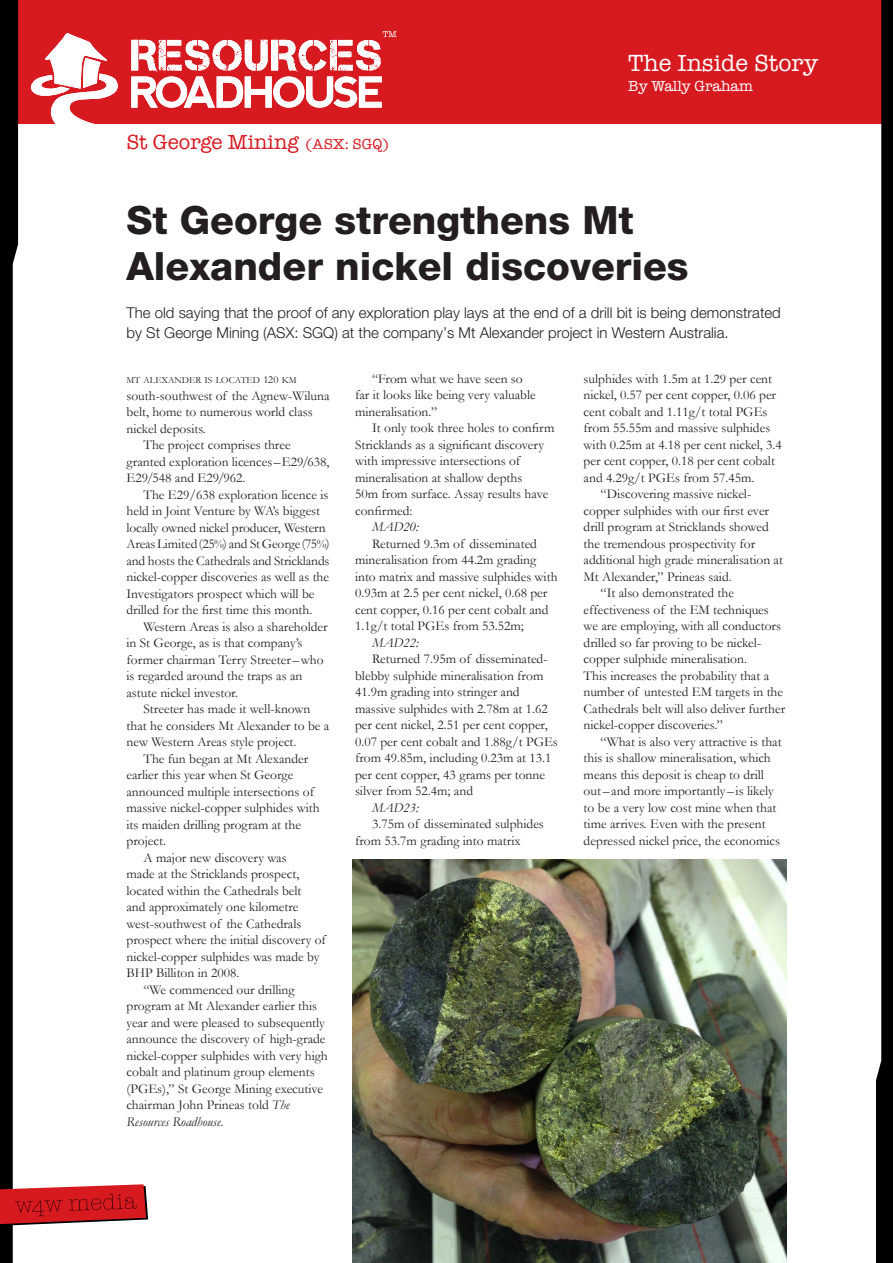
<style>
.page{position:relative;width:893px;height:1263px;background:#fff}
.page>*{position:absolute;margin:0;border:0;box-sizing:border-box;transform-origin:0 0}
.t1{font:800 39px/46.5px "Helvetica Neue";color:#231f20}
.t2{font:24px "American Typewriter";color:#fff}
.t3{font:21px "American Typewriter";color:#d71920}
.t4{font:300 15px/19.5px "Helvetica Neue";color:#231f20}
.t5{font:15px "American Typewriter";color:#fff}
.t6{font:13.5px/16.5px "Garamond";color:#231f20}
.t7{font:italic 13.5px "Garamond";color:#231f20}
.t8{font:9.45px "Garamond";color:#231f20}
.s1{font-size:15px}
.s2{font-size:10.8px}
.s3{font-size:12.9px}
.s4{font-style:italic}
.s5{font-style:normal}
</style>
<div class="page">
<div style="left:0;top:0;width:893px;height:123px;background:#d71920"></div>
<svg style="left:876px;top:0;width:17px;height:1263px"></svg>
<svg style="left:0;top:0;width:397px;height:1263px"></svg>
<img style="left:353px;top:859px;width:434px;height:404px">
<h3 class="t3" style="left:126px;top:126px;width:264px">St George Mining <span class="s1">(ASX: SGQ)</span></h3>
<h2 class="t2" style="left:628px;top:44px;width:192px">The Inside Story</h2>
<p class="t5" style="left:628px;top:74px;width:126px">By Wally Graham</p>
<h1 class="t1" style="left:126px;top:197px;width:563px">St George strengthens Mt<br>Alexander nickel discoveries</h1>
<p class="t4" style="left:126px;top:303px;width:656px">The old saying that the proof of any exploration play lays at the end of a drill bit is being demonstrated by St George Mining (ASX: SGQ) at the company’s Mt Alexander project in Western Australia.</p>
<p class="t8" style="left:126px;top:374px;width:172px">MT ALEXANDER IS LOCATED <span class="s2">120</span> KM</p>
<p class="t6" style="left:127px;top:387px;width:204px">south-southwest of the Agnew-Wiluna</p>
<p class="t6" style="left:127px;top:403px;width:188px">belt, home to numerous world class</p>
<p class="t6" style="left:127px;top:420px;width:81px">nickel deposits.</p>
<p class="t6" style="left:144px;top:436px;width:149px">The project comprises three</p>
<p class="t6" style="left:127px;top:453px;width:205px">granted exploration licences–E29/638,</p>
<p class="t6" style="left:127px;top:469px;width:121px">E29/548 and E29/962.</p>
<p class="t6" style="left:144px;top:486px;width:186px">The E29/638 exploration licence is</p>
<p class="t6" style="left:127px;top:502px;width:195px">held in Joint Venture by WA’s biggest</p>
<p class="t6" style="left:127px;top:519px;width:201px">locally owned nickel producer, Western</p>
<p class="t6" style="left:127px;top:535px;width:205px">Areas Limited <span class="s3">(</span>25<span class="s3">%)</span> and St George <span class="s3">(</span>75<span class="s3">%)</span></p>
<p class="t6" style="left:126px;top:552px;width:205px">and hosts the Cathedrals and Stricklands</p>
<p class="t6" style="left:126px;top:568px;width:204px">nickel-copper discoveries as well as the</p>
<p class="t6" style="left:126px;top:585px;width:190px">Investigators prospect which will be</p>
<p class="t6" style="left:126px;top:601px;width:187px">drilled for the first time this month.</p>
<p class="t6" style="left:144px;top:618px;width:186px">Western Areas is also a shareholder</p>
<p class="t6" style="left:126px;top:634px;width:178px">in St George, as is that company’s</p>
<p class="t6" style="left:126px;top:651px;width:199px">former chairman Terry Streeter–who</p>
<p class="t6" style="left:126px;top:667px;width:177px">is regarded around the traps as an</p>
<p class="t6" style="left:126px;top:684px;width:113px">astute nickel investor.</p>
<p class="t6" style="left:144px;top:700px;width:168px">Streeter has made it well-known</p>
<p class="t6" style="left:126px;top:717px;width:204px">that he considers Mt Alexander to be a</p>
<p class="t6" style="left:126px;top:733px;width:172px">new Western Areas style project.</p>
<p class="t6" style="left:144px;top:750px;width:166px">The fun began at Mt Alexander</p>
<p class="t6" style="left:126px;top:766px;width:168px">earlier this year when St George</p>
<p class="t6" style="left:126px;top:783px;width:189px">announced multiple intersections of</p>
<p class="t6" style="left:126px;top:799px;width:195px">massive nickel-copper sulphides with</p>
<p class="t6" style="left:126px;top:816px;width:176px">its maiden drilling program at the</p>
<p class="t6" style="left:126px;top:832px;width:41px">project.</p>
<p class="t6" style="left:144px;top:849px;width:145px">A major new discovery was</p>
<p class="t6" style="left:126px;top:865px;width:174px">made at the Stricklands prospect,</p>
<p class="t6" style="left:126px;top:882px;width:177px">located within the Cathedrals belt</p>
<p class="t6" style="left:126px;top:898px;width:174px">and approximately one kilometre</p>
<p class="t6" style="left:126px;top:915px;width:176px">west-southwest of the Cathedrals</p>
<p class="t6" style="left:126px;top:931px;width:201px">prospect where the initial discovery of</p>
<p class="t6" style="left:126px;top:948px;width:195px">nickel-copper sulphides was made by</p>
<p class="t6" style="left:126px;top:964px;width:114px">BHP Billiton in 2008.</p>
<p class="t6" style="left:144px;top:981px;width:153px">“We commenced our drilling</p>
<p class="t6" style="left:126px;top:997px;width:192px">program at Mt Alexander earlier this</p>
<p class="t6" style="left:126px;top:1014px;width:200px">year and were pleased to subsequently</p>
<p class="t6" style="left:126px;top:1030px;width:201px">announce the discovery of high-grade</p>
<p class="t6" style="left:126px;top:1047px;width:203px">nickel-copper sulphides with very high</p>
<p class="t6" style="left:126px;top:1063px;width:190px">cobalt and platinum group elements</p>
<p class="t6" style="left:126px;top:1080px;width:198px">(PGEs),” St George Mining executive</p>
<p class="t6" style="left:126px;top:1096px;width:165px">chairman John Prineas told <span class="s4">The</span></p>
<p class="t7" style="left:126px;top:1113px;width:99px">Resources Roadhouse<span class="s5">.</span></p>
<p class="t6" style="left:355px;top:370px;width:182px;text-indent:17px">“From what we have seen so far it looks like being very valuable mineralisation.”</p>
<p class="t6" style="left:355px;top:420px;width:201px;text-indent:17px">It only took three holes to confirm<br>Stricklands as a significant discovery with impressive intersections of mineralisation at shallow depths<br>50m from surface. Assay results have confirmed:</p>
<p class="t7" style="left:372px;top:519px;width:48px">MAD20:</p>
<p class="t6" style="left:355px;top:535px;width:204px;text-indent:17px">Returned 9.3m of disseminated mineralisation from 44.2m grading into matrix and massive sulphides with 0.93m at 2.5 per cent nickel, 0.68 per cent copper, 0.16 per cent cobalt and 1.1g/t total PGEs from 53.52m;</p>
<p class="t7" style="left:372px;top:635px;width:48px">MAD22:</p>
<p class="t6" style="left:355px;top:651px;width:204px;text-indent:17px">Returned 7.95m of disseminated&shy;blebby sulphide mineralisation from 41.9m grading into stringer and massive sulphides with 2.78m at 1.62 per cent nickel, 2.51 per cent copper, 0.07 per cent cobalt and 1.88g/t PGEs from 49.85m, including 0.23m at 13.1 per cent copper, 43 grams per tonne silver from 52.4m; and</p>
<p class="t7" style="left:372px;top:799px;width:48px">MAD23:</p>
<p class="t6" style="left:355px;top:816px;width:190px;text-indent:17px">3.75m of disseminated sulphides from 53.7m grading into matrix</p>
<p class="t6" style="left:584px;top:370px;width:190px">sulphides with 1.5m at 1.29 per cent</p>
<p class="t6" style="left:584px;top:387px;width:194px">nickel, 0.57 per cent copper, 0.06 per</p>
<p class="t6" style="left:584px;top:403px;width:185px">cent cobalt and 1.11g/t total PGEs</p>
<p class="t6" style="left:584px;top:420px;width:188px">from 55.55m and massive sulphides</p>
<p class="t6" style="left:584px;top:436px;width:200px">with 0.25m at 4.18 per cent nickel, 3.4</p>
<p class="t6" style="left:584px;top:453px;width:193px">per cent copper, 0.18 per cent cobalt</p>
<p class="t6" style="left:584px;top:469px;width:172px">and 4.29g/t PGEs from 57.45m.</p>
<p class="t6" style="left:601px;top:486px;width:152px">“Discovering massive nickel-</p>
<p class="t6" style="left:584px;top:502px;width:187px">copper sulphides with our first ever</p>
<p class="t6" style="left:584px;top:519px;width:187px">drill program at Stricklands showed</p>
<p class="t6" style="left:584px;top:535px;width:173px">the tremendous prospectivity for</p>
<p class="t6" style="left:584px;top:552px;width:201px">additional high grade mineralisation at</p>
<p class="t6" style="left:584px;top:568px;width:150px">Mt Alexander,” Prineas said.</p>
<p class="t6" style="left:601px;top:585px;width:135px">“It also demonstrated the</p>
<p class="t6" style="left:584px;top:601px;width:187px">effectiveness of the EM techniques</p>
<p class="t6" style="left:584px;top:618px;width:199px">we are employing, with all conductors</p>
<p class="t6" style="left:584px;top:634px;width:179px">drilled so far proving to be nickel-</p>
<p class="t6" style="left:584px;top:651px;width:165px">copper sulphide mineralisation.</p>
<p class="t6" style="left:584px;top:667px;width:187px">This increases the probability that a</p>
<p class="t6" style="left:584px;top:684px;width:201px">number of untested EM targets in the</p>
<p class="t6" style="left:584px;top:700px;width:203px">Cathedrals belt will also deliver further</p>
<p class="t6" style="left:584px;top:717px;width:141px">nickel-copper discoveries.”</p>
<p class="t6" style="left:601px;top:733px;width:183px">“What is also very attractive is that</p>
<p class="t6" style="left:584px;top:750px;width:189px">this is shallow mineralisation, which</p>
<p class="t6" style="left:584px;top:766px;width:182px">means this deposit is cheap to drill</p>
<p class="t6" style="left:584px;top:783px;width:192px">out–and more importantly–is likely</p>
<p class="t6" style="left:584px;top:799px;width:194px">to be a very low cost mine when that</p>
<p class="t6" style="left:584px;top:816px;width:183px">time arrives. Even with the present</p>
<p class="t6" style="left:584px;top:832px;width:198px">depressed nickel price, the economics</p>
</div>
